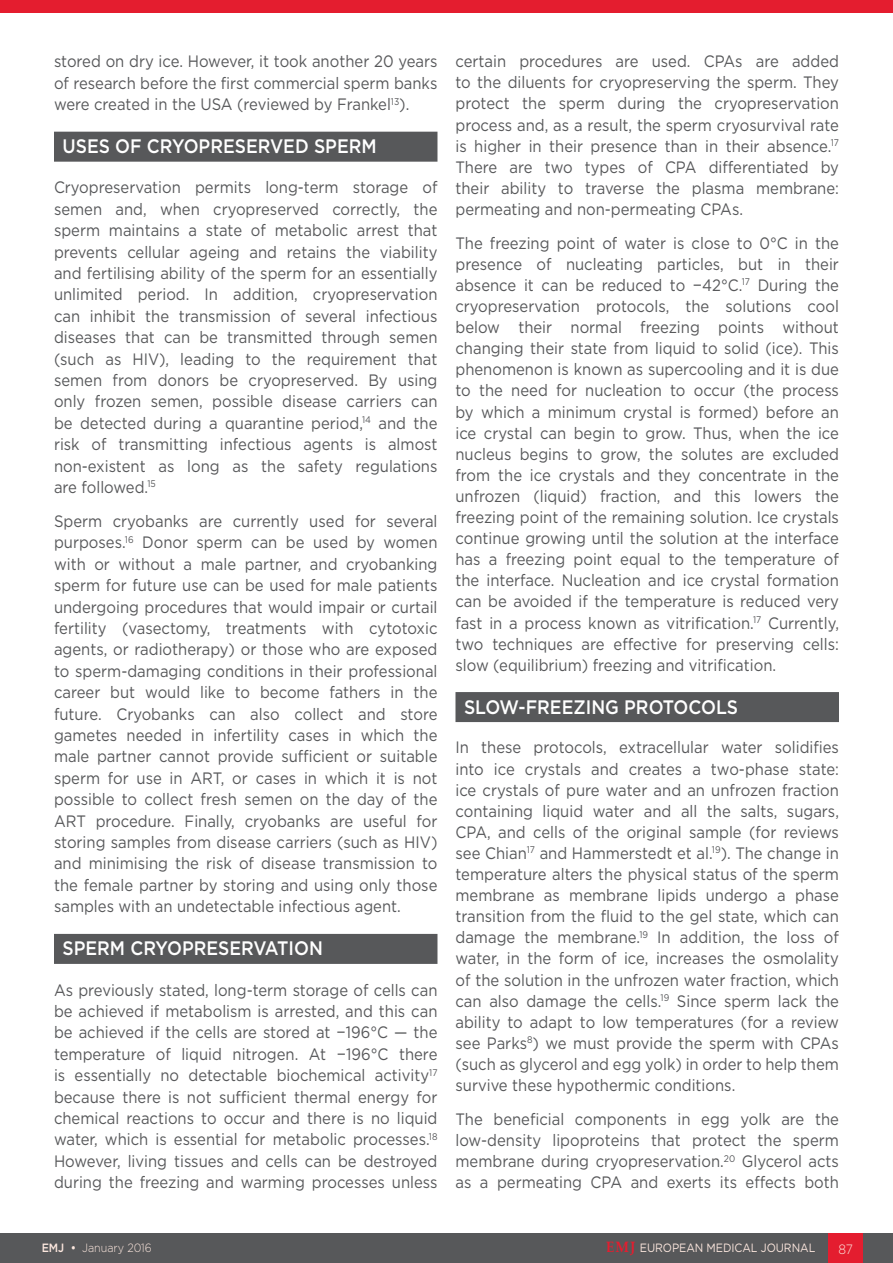
<style>
.page{position:relative;width:893px;height:1263px;background:#fff}
.page>*{position:absolute;margin:0;border:0;box-sizing:border-box;transform-origin:0 0}
._8__Heading_1{font:500 19.5px "Gotham";color:#fff;scale:.9 1}
._11__Main_text{font:16.5px/21.1px "Gotham";color:#57585a;text-align:justify;scale:.9 1}
.t1{font:300 13.5px "Gotham";color:#fce7de;scale:.9 1}
.t2{font:12px "Gotham";letter-spacing:-.005em;color:#fce7de;scale:.9 1}
.t3{font:300 12px "Gotham";letter-spacing:-.005em;color:#fce7de;scale:.9 1}
.s1{font-weight:500}
.s2{font-family:"Palatino Linotype";font-weight:700;font-size:15px;color:#e41d2f}
</style>
<div class="page">
<div style="left:0;top:1233px;width:893px;height:30px;background:#57585a"></div>
<div style="left:829px;top:1233px;width:34px;height:30px;background:#e41d2f"></div>
<div style="left:0;top:0;width:893px;height:12px;background:#e41d2f"></div>
<div style="left:54px;top:132px;width:383px;height:30px;background:#57585a"></div>
<div style="left:54px;top:934px;width:383px;height:30px;background:#57585a"></div>
<div style="left:455px;top:692px;width:384px;height:30px;background:#57585a"></div>
<p class="_11__Main_text" style="left:54px;top:50px;width:428px">stored on dry ice. However, it took another 20 years of research before the first commercial sperm banks were created in the USA (reviewed by Frankel<sup>13</sup>).</p>
<p class="_8__Heading_1" style="left:63px;top:133px;width:351px">USES OF CRYOPRESERVED SPERM</p>
<p class="_11__Main_text" style="left:54px;top:176px;width:428px">Cryopreservation permits long-term storage of semen and, when cryopreserved correctly, the sperm maintains a state of metabolic arrest that prevents cellular ageing and retains the viability and fertilising ability of the sperm for an essentially unlimited period. In addition, cryopreservation can inhibit the transmission of several infectious diseases that can be transmitted through semen (such as HIV), leading to the requirement that semen from donors be cryopreserved. By using only frozen semen, possible disease carriers can be detected during a quarantine period,<sup>14</sup> and the risk of transmitting infectious agents is almost non-existent as long as the safety regulations are followed.<sup>15</sup></p>
<p class="_11__Main_text" style="left:54px;top:510px;width:428px">Sperm cryobanks are currently used for several purposes.<sup>16</sup> Donor sperm can be used by women with or without a male partner, and cryobanking sperm for future use can be used for male patients undergoing procedures that would impair or curtail fertility (vasectomy, treatments with cytotoxic agents, or radiotherapy) or those who are exposed to sperm-damaging conditions in their professional career but would like to become fathers in the future. Cryobanks can also collect and store gametes needed in infertility cases in which the male partner cannot provide sufficient or suitable sperm for use in ART, or cases in which it is not possible to collect fresh semen on the day of the ART procedure. Finally, cryobanks are useful for storing samples from disease carriers (such as HIV) and minimising the risk of disease transmission to the female partner by storing and using only those samples with an undetectable infectious agent.</p>
<p class="_8__Heading_1" style="left:63px;top:936px;width:291px">SPERM CRYOPRESERVATION</p>
<p class="_11__Main_text" style="left:54px;top:979px;width:428px">As previously stated, long-term storage of cells can be achieved if metabolism is arrested, and this can be achieved if the cells are stored at −196°C — the temperature of liquid nitrogen. At −196°C there is essentially no detectable biochemical activity<sup>17 </sup>because there is not sufficient thermal energy for chemical reactions to occur and there is no liquid water, which is essential for metabolic processes.<sup>18<br></sup>However, living tissues and cells can be destroyed during the freezing and warming processes unless</p>
<p class="_11__Main_text" style="left:455px;top:50px;width:428px">certain procedures are used. CPAs are added to the diluents for cryopreserving the sperm. They protect the sperm during the cryopreservation process and, as a result, the sperm cryosurvival rate is higher in their presence than in their absence.<sup>17<br></sup>There are two types of CPA differentiated by their ability to traverse the plasma membrane: permeating and non-permeating CPAs.</p>
<p class="_11__Main_text" style="left:455px;top:232px;width:428px">The freezing point of water is close to 0°C in the presence of nucleating particles, but in their absence it can be reduced to −42°C.<sup>17</sup> During the cryopreservation protocols, the solutions cool below their normal freezing points without changing their state from liquid to solid (ice). This phenomenon is known as supercooling and it is due to the need for nucleation to occur (the process by which a minimum crystal is formed) before an ice crystal can begin to grow. Thus, when the ice nucleus begins to grow, the solutes are excluded from the ice crystals and they concentrate in the unfrozen (liquid) fraction, and this lowers the freezing point of the remaining solution. Ice crystals continue growing until the solution at the interface has a freezing point equal to the temperature of the interface. Nucleation and ice crystal formation can be avoided if the temperature is reduced very fast in a process known as vitrification.<sup>17</sup> Currently, two techniques are effective for preserving cells: slow (equilibrium) freezing and vitrification.</p>
<p class="_8__Heading_1" style="left:464px;top:694px;width:306px">SLOW-FREEZING PROTOCOLS</p>
<p class="_11__Main_text" style="left:455px;top:737px;width:428px">In these protocols, extracellular water solidifies into ice crystals and creates a two-phase state: ice crystals of pure water and an unfrozen fraction containing liquid water and all the salts, sugars, CPA, and cells of the original sample (for reviews see Chian<sup>17</sup> and Hammerstedt et al.<sup>19</sup>). The change in temperature alters the physical status of the sperm membrane as membrane lipids undergo a phase transition from the fluid to the gel state, which can damage the membrane.<sup>19</sup> In addition, the loss of water, in the form of ice, increases the osmolality of the solution in the unfrozen water fraction, which can also damage the cells.<sup>19</sup> Since sperm lack the ability to adapt to low temperatures (for a review see Parks<sup>8</sup>) we must provide the sperm with CPAs (such as glycerol and egg yolk) in order to help them survive these hypothermic conditions.</p>
<p class="_11__Main_text" style="left:455px;top:1108px;width:428px">The beneficial components in egg yolk are the low-density lipoproteins that protect the sperm membrane during cryopreservation.<sup>20</sup> Glycerol acts as a permeating CPA and exerts its effects both</p>
<p class="t3" style="left:42px;top:1240px;width:124px"><span class="s1">EMJ •</span> January 2016</p>
<p class="t2" style="left:606px;top:1240px;width:234px"><span class="s2">EMJ</span> EUROPEAN MEDICAL JOURNAL</p>
<p class="t1" style="left:838px;top:1240px;width:18px">87</p>
</div>
